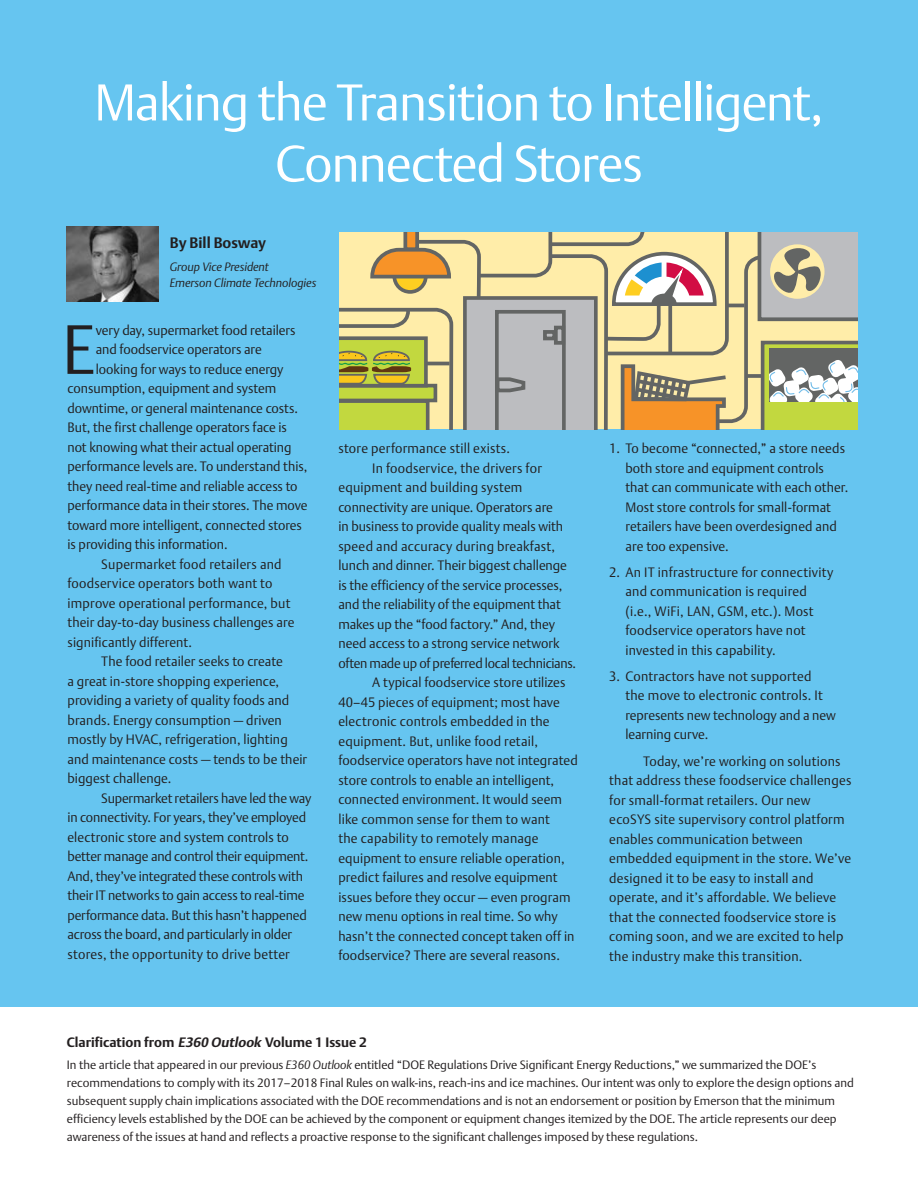
<style>
.page{position:relative;width:918px;height:1188px;background:#fff}
.page>*{position:absolute;margin:0;border:0;box-sizing:border-box;transform-origin:0 0}
.t1{font:300 68.7px "DTL Argo T";color:#231f20}
.t2{font:300 51px/61.2px "DTL Argo T";letter-spacing:-.02em;color:#fff;text-align:center}
.t3{font:700 15px "DTL Argo T";color:#231f20}
.t4{font:300 13.5px/19.5px "DTL Argo T";letter-spacing:.005em;color:#231f20}
.t5{font:700 13.5px "DTL Argo T";color:#231f20}
.t6{font:300 12px/18px "DTL Argo T";color:#231f20}
.t7{font:italic 300 12px/16.5px "DTL Argo T";letter-spacing:-.005em;color:#231f20}
.s1{font-style:italic}
</style>
<div class="page">
<div style="left:0;top:0;width:918px;height:1007px;background:#66c5f0"></div>
<img style="left:67px;top:226px;width:92px;height:76px">
<svg style="left:339px;top:232px;width:519px;height:197px;background:#ccc194"></svg>
<div style="left:767px;top:402px;width:91px;height:11px;background:#c2d83f"></div>
<hr style="left:766px;top:347px;width:3px;height:58px;background:#c2d83f">
<p class="t2" style="left:94px;top:71px;width:731px">Making the Transition to Intelligent,<br>Connected Stores</p>
<p class="t3" style="left:170px;top:233px;width:98px">By Bill Bosway</p>
<p class="t7" style="left:170px;top:258px;width:148px">Group Vice President<br>Emerson Climate Technologies</p>
<p class="t1" style="left:62px;top:309px;width:35px">E</p>
<p class="t4" style="left:96px;top:320px;width:201px">very day, supermarket food retailers</p>
<p class="t4" style="left:96px;top:340px;width:168px">and foodservice operators are</p>
<p class="t4" style="left:96px;top:359px;width:189px">looking for ways to reduce energy</p>
<p class="t4" style="left:68px;top:379px;width:210px">consumption, equipment and system</p>
<p class="t4" style="left:68px;top:398px;width:232px">downtime, or general maintenance costs.</p>
<p class="t4" style="left:68px;top:418px;width:221px">But, the first challenge operators face is</p>
<p class="t4" style="left:68px;top:437px;width:226px">not knowing what their actual operating</p>
<p class="t4" style="left:68px;top:457px;width:241px">performance levels are. To understand this,</p>
<p class="t4" style="left:68px;top:476px;width:232px">they need real-time and reliable access to</p>
<p class="t4" style="left:68px;top:496px;width:242px">performance data in their stores. The move</p>
<p class="t4" style="left:68px;top:515px;width:236px">toward more intelligent, connected stores</p>
<p class="t4" style="left:68px;top:535px;width:162px">is providing this information.</p>
<p class="t4" style="left:68px;top:554px;width:228px;text-indent:34px">Supermarket food retailers and foodservice operators both want to improve operational performance, but their day-to-day business challenges are significantly different.</p>
<p class="t4" style="left:68px;top:652px;width:241px;text-indent:34px">The food retailer seeks to create<br>a great in-store shopping experience, providing a variety of quality foods and brands. Energy consumption — driven mostly by HVAC, refrigeration, lighting and maintenance costs — tends to be their biggest challenge.</p>
<p class="t4" style="left:68px;top:788px;width:245px;text-indent:34px">Supermarket retailers have led the way in connectivity. For years, they’ve employed electronic store and system controls to better manage and control their equipment.<br>And, they’ve integrated these controls with their IT networks to gain access to real-time performance data. But this hasn’t happened across the board, and particularly in older stores, the opportunity to drive better</p>
<p class="t4" style="left:338px;top:439px;width:173px">store performance still exists.</p>
<p class="t4" style="left:338px;top:458px;width:239px;text-indent:34px">In foodservice, the drivers for equipment and building system connectivity are unique. Operators are<br>in business to provide quality meals with speed and accuracy during breakfast, lunch and dinner. Their biggest challenge is the efficiency of the service processes, and the reliability of the equipment that makes up the “food factory.” And, they need access to a strong service network often made up of preferred local technicians.</p>
<p class="t4" style="left:338px;top:673px;width:241px;text-indent:34px">A typical foodservice store utilizes 40–45 pieces of equipment; most have electronic controls embedded in the equipment. But, unlike food retail, foodservice operators have not integrated store controls to enable an intelligent, connected environment. It would seem like common sense for them to want<br>the capability to remotely manage equipment to ensure reliable operation, predict failures and resolve equipment issues before they occur — even program new menu options in real time. So why hasn’t the connected concept taken off in foodservice? There are several reasons.</p>
<p class="t4" style="left:625px;top:439px;width:224px;text-indent:-16px">1. To become “connected,” a store needs both store and equipment controls that can communicate with each other.<br>Most store controls for small-format retailers have been overdesigned and are too expensive.</p>
<p class="t4" style="left:625px;top:562px;width:210px;text-indent:-16px">2. An IT infrastructure for connectivity and communication is required (i.e., WiFi, LAN, GSM, etc.). Most foodservice operators have not invested in this capability.</p>
<p class="t4" style="left:625px;top:666px;width:212px;text-indent:-16px">3. Contractors have not supported<br>the move to electronic controls. It represents new technology and a new learning curve.</p>
<p class="t4" style="left:609px;top:751px;width:244px;text-indent:34px">Today, we’re working on solutions that address these foodservice challenges for small-format retailers. Our new ecoSYS site supervisory control platform enables communication between embedded equipment in the store. We’ve designed it to be easy to install and operate, and it’s affordable. We believe that the connected foodservice store is coming soon, and we are excited to help the industry make this transition.</p>
<p class="t5" style="left:67px;top:1035px;width:301px">Clarification from <span class="s1">E360 Outlook</span>Volume 1 Issue 2</p>
<p class="t6" style="left:67px;top:1056px;width:788px">In the article that appeared in our previous <span class="s1">E360 Outlook</span> entitled “DOE Regulations Drive Significant Energy Reductions,” we summarized the DOE’s recommendations to comply with its 2017–2018 Final Rules on walk-ins, reach-ins and ice machines. Our intent was only to explore the design options and subsequent supply chain implications associated with the DOE recommendations and is not an endorsement or position by Emerson that the minimum efficiency levels established by the DOE can be achieved by the component or equipment changes itemized by the DOE. The article represents our deep awareness of the issues at hand and reflects a proactive response to the significant challenges imposed by these regulations.</p>
</div>
